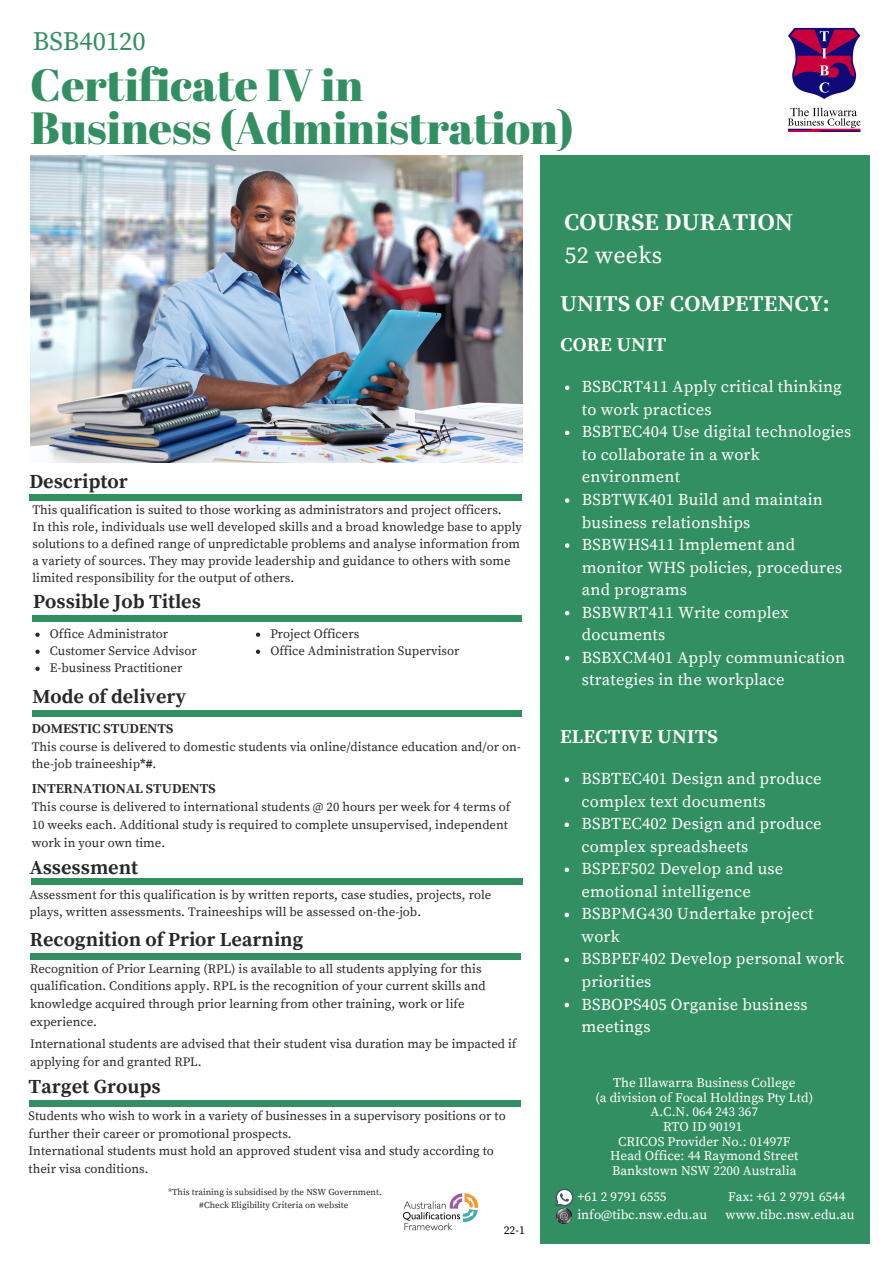
<style>
.page{position:relative;width:894px;height:1264px;background:#fff}
.page>*{position:absolute;margin:0;border:0;box-sizing:border-box;transform-origin:0 0}
.t1{font:45px "Abril Fatface";color:#328f61}
.t2{font:26.55px "Source Serif Pro";color:#328f61}
.t3{font:700 24px "Source Serif Pro";letter-spacing:.01em;color:#fff}
.t4{font:24px "Source Serif Pro";letter-spacing:.01em;color:#fff}
.t5{font:700 22.5px "Source Serif Pro";letter-spacing:.01em;color:#fff}
.t6{font:700 19.95px "Source Serif Pro";color:#282828}
.t7{font:700 19.8px "Source Serif Pro";color:#282828}
.t8{font:700 19.5px "Source Serif Pro";letter-spacing:.01em;color:#fff}
.t9{font:16.5px/22.5px "Source Serif Pro";letter-spacing:.01em;color:#fff}
.t10{font:700 13.5px "Source Serif Pro";color:#282828}
.t11{font:13.2px "Source Serif Pro";color:#fff}
.t12{font:12.75px/17.7px "Source Serif Pro";color:#282828}
.t13{font:11.7px "Source Serif Pro";color:#000}
.t14{font:9px "Source Serif Pro";color:#282828}
.s1{font-weight:700}
</style>
<div class="page">
<img style="left:30px;top:155px;width:492px;height:307px">
<div style="left:540px;top:155px;width:328px;height:1088px;background:#328f61"></div>
<div style="left:30px;top:494px;width:491px;height:7px;background:#328f61"></div>
<img style="left:787px;top:27px;width:74px;height:105px">
<svg style="left:35px;top:632px;width:5px;height:5px"></svg>
<svg style="left:35px;top:649px;width:5px;height:5px"></svg>
<svg style="left:35px;top:666px;width:5px;height:5px"></svg>
<img style="left:402px;top:1193px;width:76px;height:38px">
<svg style="left:565px;top:385px;width:4px;height:5px"></svg>
<svg style="left:565px;top:430px;width:4px;height:5px"></svg>
<svg style="left:565px;top:498px;width:4px;height:5px"></svg>
<svg style="left:565px;top:543px;width:4px;height:5px"></svg>
<svg style="left:565px;top:611px;width:4px;height:4px"></svg>
<svg style="left:565px;top:656px;width:4px;height:4px"></svg>
<svg style="left:555px;top:1188px;width:18px;height:18px"></svg>
<img style="left:556px;top:1208px;width:15px;height:14px">
<div style="left:32px;top:615px;width:489px;height:7px;background:#328f61"></div>
<div style="left:32px;top:709px;width:489px;height:7px;background:#328f61"></div>
<div style="left:31px;top:878px;width:491px;height:6px;background:#328f61"></div>
<div style="left:30px;top:952px;width:490px;height:7px;background:#328f61"></div>
<div style="left:30px;top:1099px;width:491px;height:7px;background:#328f61"></div>
<svg style="left:564px;top:777px;width:5px;height:5px"></svg>
<svg style="left:564px;top:822px;width:5px;height:5px"></svg>
<svg style="left:564px;top:867px;width:5px;height:5px"></svg>
<svg style="left:564px;top:912px;width:5px;height:5px"></svg>
<svg style="left:564px;top:957px;width:5px;height:5px"></svg>
<svg style="left:564px;top:1002px;width:5px;height:5px"></svg>
<svg style="left:256px;top:632px;width:4px;height:5px"></svg>
<svg style="left:256px;top:649px;width:4px;height:5px"></svg>
<p class="t2" style="left:33px;top:26px;width:114px">BSB40120</p>
<p class="t1" style="left:30px;top:53px;width:334px">Certificate IV in</p>
<p class="t1" style="left:30px;top:97px;width:545px">Business (Administration)</p>
<p class="t3" style="left:564px;top:208px;width:230px">COURSE DURATION</p>
<p class="t4" style="left:564px;top:241px;width:99px">52 weeks</p>
<p class="t5" style="left:560px;top:290px;width:271px">UNITS OF COMPETENCY:</p>
<p class="t6" style="left:29px;top:469px;width:100px">Descriptor</p>
<p class="t12" style="left:32px;top:501px;width:470px">This qualification is suited to those working as administrators and project officers.</p>
<p class="t12" style="left:32px;top:518px;width:491px;line-height:17px">In this role, individuals use well developed skills and a broad knowledge base to apply solutions to a defined range of unpredictable problems and analyse information from a variety of sources. They may provide leadership and guidance to others with some limited responsibility for the output of others.</p>
<p class="t7" style="left:33px;top:590px;width:169px">Possible Job Titles</p>
<p class="t12" style="left:50px;top:625px;width:120px">Office Administrator</p>
<p class="t12" style="left:50px;top:642px;width:148px">Customer Service Advisor</p>
<p class="t12" style="left:50px;top:659px;width:134px">E-business Practitioner</p>
<p class="t7" style="left:32px;top:684px;width:155px">Mode of delivery</p>
<p class="t10" style="left:32px;top:720px;width:143px">DOMESTIC STUDENTS</p>
<p class="t12" style="left:32px;top:738px;width:490px">This course is delivered to domestic students via online/distance education and/or on&shy;the-job traineeship<span class="s1">*#</span>.</p>
<p class="t10" style="left:32px;top:780px;width:185px">INTERNATIONAL STUDENTS</p>
<p class="t12" style="left:32px;top:798px;width:480px">This course is delivered to international students @ 20 hours per week for 4 terms of<br>10 weeks each. Additional study is required to complete unsupervised, independent work in your own time.</p>
<p class="t7" style="left:29px;top:856px;width:110px">Assessment</p>
<p class="t12" style="left:29px;top:887px;width:463px;line-height:17px">Assessment for this qualification is by written reports, case studies, projects, role plays, written assessments. Traineeships will be assessed on-the-job.</p>
<p class="t7" style="left:30px;top:927px;width:275px">Recognition of Prior Learning</p>
<p class="t12" style="left:30px;top:960px;width:457px">Recognition of Prior Learning (RPL) is available to all students applying for this qualification. Conditions apply. RPL is the recognition of your current skills and knowledge acquired through prior learning from other training, work or life experience.</p>
<p class="t12" style="left:30px;top:1035px;width:487px">International students are advised that their student visa duration may be impacted if applying for and granted RPL.</p>
<p class="t7" style="left:28px;top:1074px;width:134px">Target Groups</p>
<p class="t12" style="left:29px;top:1107px;width:478px">Students who wish to work in a variety of businesses in a supervisory positions or to further their career or promotional prospects.</p>
<p class="t12" style="left:29px;top:1142px;width:466px">International students must hold an approved student visa and study according to their visa conditions.</p>
<p class="t14" style="left:168px;top:1187px;width:215px">*This training is subsidised by the NSW Government.</p>
<p class="t14" style="left:199px;top:1199px;width:151px">#Check Eligibility Criteria on website</p>
<p class="t12" style="left:270px;top:625px;width:90px">Project Officers</p>
<p class="t12" style="left:270px;top:642px;width:190px">Office Administration Supervisor</p>
<p class="t13" style="left:503px;top:1222px;width:23px">22-1</p>
<p class="t8" style="left:560px;top:333px;width:107px">CORE UNIT</p>
<p class="t9" style="left:581px;top:376px;width:261px">BSBCRT411 Apply critical thinking to work practices</p>
<p class="t9" style="left:581px;top:421px;width:271px">BSBTEC404 Use digital technologies to collaborate in a work environment</p>
<p class="t9" style="left:581px;top:489px;width:242px">BSBTWK401 Build and maintain business relationships</p>
<p class="t9" style="left:581px;top:534px;width:262px">BSBWHS411 Implement and monitor WHS policies, procedures and programs</p>
<p class="t9" style="left:581px;top:601px;width:208px">BSBWRT411 Write complex documents</p>
<p class="t9" style="left:581px;top:646px;width:265px">BSBXCM401 Apply communication strategies in the workplace</p>
<p class="t8" style="left:560px;top:724px;width:159px">ELECTIVE UNITS</p>
<p class="t9" style="left:581px;top:768px;width:241px">BSBTEC401 Design and produce complex text documents</p>
<p class="t9" style="left:581px;top:813px;width:241px">BSBTEC402 Design and produce complex spreadsheets</p>
<p class="t9" style="left:581px;top:858px;width:203px">BSPEF502 Develop and use emotional intelligence</p>
<p class="t9" style="left:581px;top:903px;width:233px">BSBPMG430 Undertake project work</p>
<p class="t9" style="left:581px;top:948px;width:264px">BSBPEF402 Develop personal work priorities</p>
<p class="t9" style="left:581px;top:993px;width:227px">BSBOPS405 Organise business meetings</p>
<p class="t11" style="left:613px;top:1074px;width:184px">The Illawarra Business College</p>
<p class="t11" style="left:595px;top:1089px;width:219px">(a division of Focal Holdings Pty Ltd)</p>
<p class="t11" style="left:650px;top:1104px;width:109px">A.C.N. 064 243 367</p>
<p class="t11" style="left:662px;top:1118px;width:81px">RTO ID 90191</p>
<p class="t11" style="left:618px;top:1133px;width:174px">CRICOS Provider No.: 01497F</p>
<p class="t11" style="left:610px;top:1148px;width:190px">Head Office: 44 Raymond Street</p>
<p class="t11" style="left:612px;top:1162px;width:186px">Bankstown NSW 2200 Australia</p>
<p class="t11" style="left:577px;top:1188px;width:90px">+61 2 9791 6555</p>
<p class="t11" style="left:728px;top:1188px;width:119px">Fax: +61 2 9791 6544</p>
<p class="t11" style="left:577px;top:1207px;width:131px">info@tibc.nsw.edu.au</p>
<p class="t11" style="left:725px;top:1207px;width:130px">www.tibc.nsw.edu.au</p>
</div>
